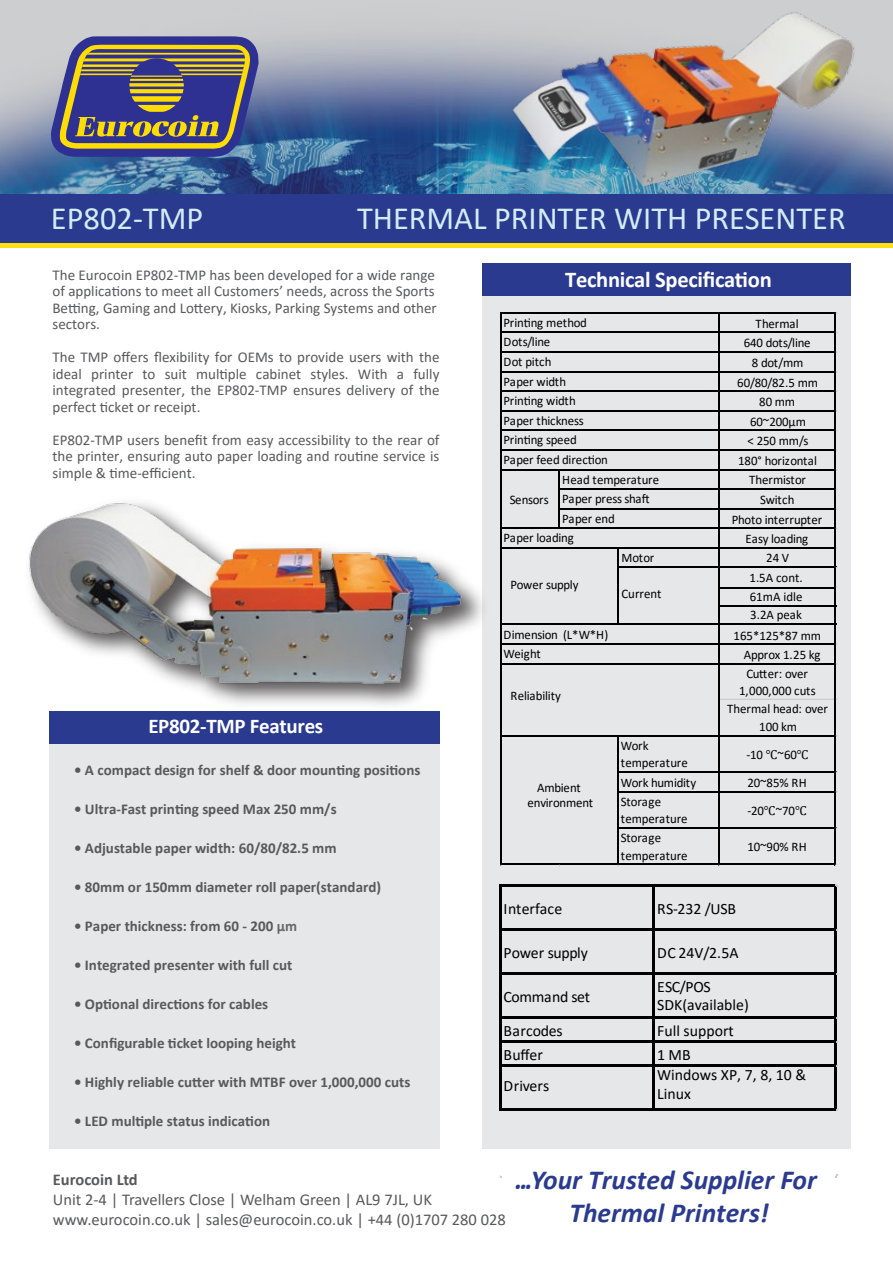
<style>
.page{position:relative;width:893px;height:1263px;background:#fff}
.page>*{position:absolute;margin:0;border:0;box-sizing:border-box;transform-origin:0 0}
.t1{font:32.4px "Calibri";color:#d2edf6}
.t2{font:italic 700 27.6px/33.2px "Calibri";color:#2a3a8e;text-align:center}
.t3{font:700 22.65px "Calibri";letter-spacing:-.015em;color:#fff}
.t4{font:700 21px "Calibri";letter-spacing:-.015em;color:#fff}
.t5{font:16.5px/19.8px "Calibri";color:#58595b}
.t6{font:700 16.5px "Calibri";color:#58595b}
.t7{font:15.75px/19px "Calibri";color:#000}
.t8{font:15.75px "Calibri";letter-spacing:-.025em;color:#000}
.t9{font:15.75px "Calibri";letter-spacing:-.02em;color:#000}
.t10{font:15px/16.5px "Calibri";color:#58595b;text-align:justify}
.t11{font:700 15px "Calibri";color:#58595b}
.t12{font:13.05px/19.6px "Calibri";letter-spacing:-.005em;color:#000}
.t13{font:13.05px "Calibri";letter-spacing:-.025em;color:#000}
.s1{color:#666767}
.s2{font-family:"Cambria Math"}
</style>
<div class="page">
<div style="left:49px;top:743px;width:390px;height:406px;background:#e6e7e8"></div>
<div style="left:49px;top:711px;width:390px;height:32px;background:#2a3a8e"></div>
<svg style="left:0;top:0;width:893px;height:194px;background:#8094b0"></svg>
<div style="left:0;top:194px;width:893px;height:50px;background:#2a3a8e"></div>
<hr style="left:0;top:243px;width:893px;height:4px;background:#ffde17">
<svg style="left:48px;top:36px;width:212px;height:122px;background:#6e6972"></svg>
<div style="left:482px;top:296px;width:369px;height:853px;background:#e6e7e8"></div>
<div style="left:482px;top:263px;width:369px;height:33px;background:#2a3a8e"></div>
<hr style="left:501px;top:884px;width:336px;height:3px;background:#000">
<hr style="left:501px;top:928px;width:336px;height:3px;background:#000">
<hr style="left:501px;top:972px;width:336px;height:3px;background:#000">
<hr style="left:501px;top:1017px;width:336px;height:2px;background:#000">
<hr style="left:501px;top:1040px;width:336px;height:3px;background:#000">
<hr style="left:501px;top:1064px;width:336px;height:2px;background:#000">
<hr style="left:501px;top:1108px;width:336px;height:2px;background:#000">
<hr style="left:499px;top:884px;width:2px;height:226px;background:#000">
<hr style="left:653px;top:887px;width:2px;height:223px;background:#000">
<hr style="left:834px;top:887px;width:3px;height:221px;background:#000">
<img style="left:477px;top:0;width:391px;height:248px">
<img style="left:203px;top:587px;width:280px;height:130px">
<img style="left:29px;top:502px;width:441px;height:189px">
<hr style="left:502px;top:312px;width:334px;height:2px;background:#000">
<hr style="left:502px;top:331px;width:334px;height:2px;background:#000">
<hr style="left:502px;top:351px;width:334px;height:2px;background:#000">
<hr style="left:502px;top:371px;width:334px;height:1px;background:#000">
<hr style="left:502px;top:390px;width:334px;height:2px;background:#000">
<hr style="left:502px;top:410px;width:334px;height:2px;background:#000">
<hr style="left:502px;top:429px;width:334px;height:2px;background:#000">
<hr style="left:502px;top:449px;width:334px;height:2px;background:#000">
<hr style="left:502px;top:469px;width:334px;height:1px;background:#000">
<hr style="left:560px;top:488px;width:276px;height:2px;background:#000">
<hr style="left:560px;top:508px;width:276px;height:2px;background:#000">
<hr style="left:502px;top:527px;width:334px;height:2px;background:#000">
<hr style="left:502px;top:547px;width:334px;height:2px;background:#000">
<hr style="left:619px;top:566px;width:217px;height:2px;background:#000">
<hr style="left:502px;top:643px;width:334px;height:2px;background:#000">
<hr style="left:502px;top:663px;width:334px;height:2px;background:#000">
<hr style="left:720px;top:699px;width:114px;height:1px;background:#cbcccc">
<hr style="left:617px;top:549px;width:2px;height:74px;background:#000">
<hr style="left:502px;top:735px;width:334px;height:1px;background:#000">
<hr style="left:619px;top:771px;width:217px;height:2px;background:#000">
<hr style="left:619px;top:791px;width:217px;height:1px;background:#000">
<hr style="left:619px;top:827px;width:217px;height:2px;background:#000">
<hr style="left:500px;top:312px;width:2px;height:553px;background:#000">
<hr style="left:558px;top:470px;width:2px;height:59px;background:#000">
<hr style="left:617px;top:736px;width:2px;height:129px;background:#000">
<hr style="left:718px;top:312px;width:2px;height:553px;background:#000">
<hr style="left:502px;top:863px;width:334px;height:2px;background:#000">
<hr style="left:834px;top:312px;width:2px;height:553px;background:#000">
<hr style="left:718px;top:605px;width:118px;height:2px;background:#000">
<hr style="left:503px;top:623px;width:334px;height:2px;background:#000">
<hr style="left:718px;top:587px;width:116px;height:2px;background:#000">
<h1 class="t1" style="left:51px;top:196px;width:154px">EP802-TMP</h1>
<h1 class="t1" style="left:357px;top:196px;width:490px">THERMAL PRINTER WITH PRESENTER</h1>
<p class="t10" style="left:52px;top:266px;width:386px;text-align:left">The Eurocoin EP802-TMP has been developed for a wide range of applications to meet all Customers’ needs, across the Sports Betting, Gaming and Lottery, Kiosks, Parking Systems and other sectors.</p>
<p class="t10" style="left:52px;top:348px;width:389px">The TMP offers flexibility for OEMs to provide users with the ideal printer to suit multiple cabinet styles. With a fully integrated presenter, the EP802-TMP ensures delivery of the perfect ticket or receipt.</p>
<p class="t10" style="left:52px;top:431px;width:388px">EP802-TMP users benefit from easy accessibility to the rear of the printer, ensuring auto paper loading and routine service is simple &amp; time-efficient.</p>
<h3 class="t4" style="left:148px;top:711px;width:176px">EP802-TMP Features</h3>
<p class="t11" style="left:74px;top:759px;width:348px">• A compact design for shelf &amp; door mounting positions</p>
<p class="t11" style="left:74px;top:798px;width:264px">• Ultra-Fast printing speed Max 250 mm/s</p>
<p class="t11" style="left:74px;top:837px;width:264px">• Adjustable paper width: 60/80/82.5 mm</p>
<p class="t11" style="left:74px;top:876px;width:309px">• 80mm or 150mm diameter roll paper(standard)</p>
<p class="t11" style="left:74px;top:915px;width:224px">• Paper thickness: from 60 - 200 <span class="s1">μm</span></p>
<p class="t11" style="left:74px;top:954px;width:220px">• Integrated presenter with full cut</p>
<p class="t11" style="left:74px;top:993px;width:196px">• Optional directions for cables</p>
<p class="t11" style="left:74px;top:1032px;width:223px">• Configurable ticket looping height</p>
<p class="t11" style="left:74px;top:1071px;width:338px">• Highly reliable cutter with MTBF over 1,000,000 cuts</p>
<p class="t11" style="left:74px;top:1110px;width:198px">• LED multiple status indication</p>
<h3 class="t3" style="left:565px;top:263px;width:208px">Technical Specification</h3>
<p class="t12" style="left:503px;top:312px;width:85px">Printing method<br>Dots/line<br>Dot pitch<br>Paper width<br>Printing width</p>
<p class="t12" style="left:732px;top:313px;width:92px;text-align:center">Thermal<br>640 dots/line<br>8 dot/mm<br>60/80/82.5 mm<br>80 mm<br>60~200μm<br>&lt; 250 mm/s<br>180° horizontal<br>Thermistor<br>Switch<br>Photo interrupter<br>Easy loading</p>
<p class="t12" style="left:503px;top:410px;width:106px">Paper thickness<br>Printing speed<br>Paper feed direction</p>
<p class="t13" style="left:510px;top:490px;width:40px">Sensors</p>
<p class="t12" style="left:562px;top:469px;width:99px">Head temperature<br>Paper press shaft<br>Paper end</p>
<p class="t12" style="left:503px;top:528px;width:72px">Paper loading</p>
<p class="t13" style="left:510px;top:575px;width:70px">Power supply</p>
<p class="t12" style="left:503px;top:624px;width:106px">Dimension (L*W*H)<br>Weight</p>
<p class="t12" style="left:510px;top:686px;width:52px">Reliability</p>
<p class="t12" style="left:621px;top:547px;width:34px">Motor</p>
<p class="t12" style="left:766px;top:547px;width:24px">24V</p>
<p class="t12" style="left:621px;top:584px;width:41px">Current</p>
<p class="t12" style="left:750px;top:568px;width:55px;line-height:18.5px;text-align:justify">1.5A cont.<br>61mA idle 3.2A peak</p>
<p class="t12" style="left:734px;top:625px;width:89px">165*125*87 mm</p>
<p class="t13" style="left:744px;top:646px;width:78px">Approx 1.25 kg</p>
<p class="t13" style="left:746px;top:664px;width:63px">Cutter: over</p>
<p class="t12" style="left:739px;top:681px;width:78px">1,000,000 cuts</p>
<p class="t12" style="left:727px;top:699px;width:102px">Thermal head: over</p>
<p class="t12" style="left:759px;top:716px;width:39px">100 km</p>
<p class="t12" style="left:527px;top:779px;width:67px;line-height:15.6px;text-align:center">Ambient environment</p>
<p class="t12" style="left:621px;top:736px;width:68px;line-height:17.7px">Work temperature</p>
<p class="t12" style="left:746px;top:744px;width:64px">-10 <span class="s2">℃</span>~60<span class="s2">℃</span></p>
<p class="t12" style="left:621px;top:772px;width:77px">Work humidity</p>
<p class="t12" style="left:747px;top:772px;width:61px">20~85% RH</p>
<p class="t12" style="left:621px;top:792px;width:68px;line-height:17.7px">Storage temperature</p>
<p class="t12" style="left:747px;top:800px;width:61px">-20<span class="s2">℃</span>~70<span class="s2">℃</span></p>
<p class="t12" style="left:621px;top:828px;width:68px;line-height:17.7px">Storage temperature</p>
<p class="t12" style="left:747px;top:837px;width:61px">10~90% RH</p>
<p class="t7" style="left:504px;top:899px;width:60px">Interface</p>
<p class="t7" style="left:657px;top:899px;width:80px">RS-232 /USB</p>
<p class="t8" style="left:504px;top:942px;width:86px">Power supply</p>
<p class="t7" style="left:657px;top:943px;width:83px">DC 24V/2.5A</p>
<p class="t9" style="left:504px;top:986px;width:88px">Command set</p>
<p class="t7" style="left:657px;top:976px;width:93px">ESC/POS<br>SDK(available)</p>
<p class="t7" style="left:504px;top:1021px;width:61px">Barcodes</p>
<p class="t7" style="left:657px;top:1021px;width:78px">Full support</p>
<p class="t7" style="left:504px;top:1044px;width:41px">Buffer</p>
<p class="t7" style="left:657px;top:1044px;width:35px">1MB</p>
<p class="t7" style="left:504px;top:1075px;width:47px">Drivers</p>
<p class="t7" style="left:657px;top:1065px;width:151px">Windows XP, 7, 8, 10 &amp;<br>Linux</p>
<p class="t6" style="left:53px;top:1168px;width:86px">Eurocoin Ltd</p>
<p class="t5" style="left:53px;top:1189px;width:454px">Unit 2-4 | Travellers Close | Welham Green | AL9 7JL, UK www.eurocoin.co.uk | sales@eurocoin.co.uk | +44 (0)1707 280 028</p>
<h2 class="t2" style="left:515px;top:1162px;width:303px">...Your Trusted Supplier For<br>Thermal Printers!</h2>
</div>
